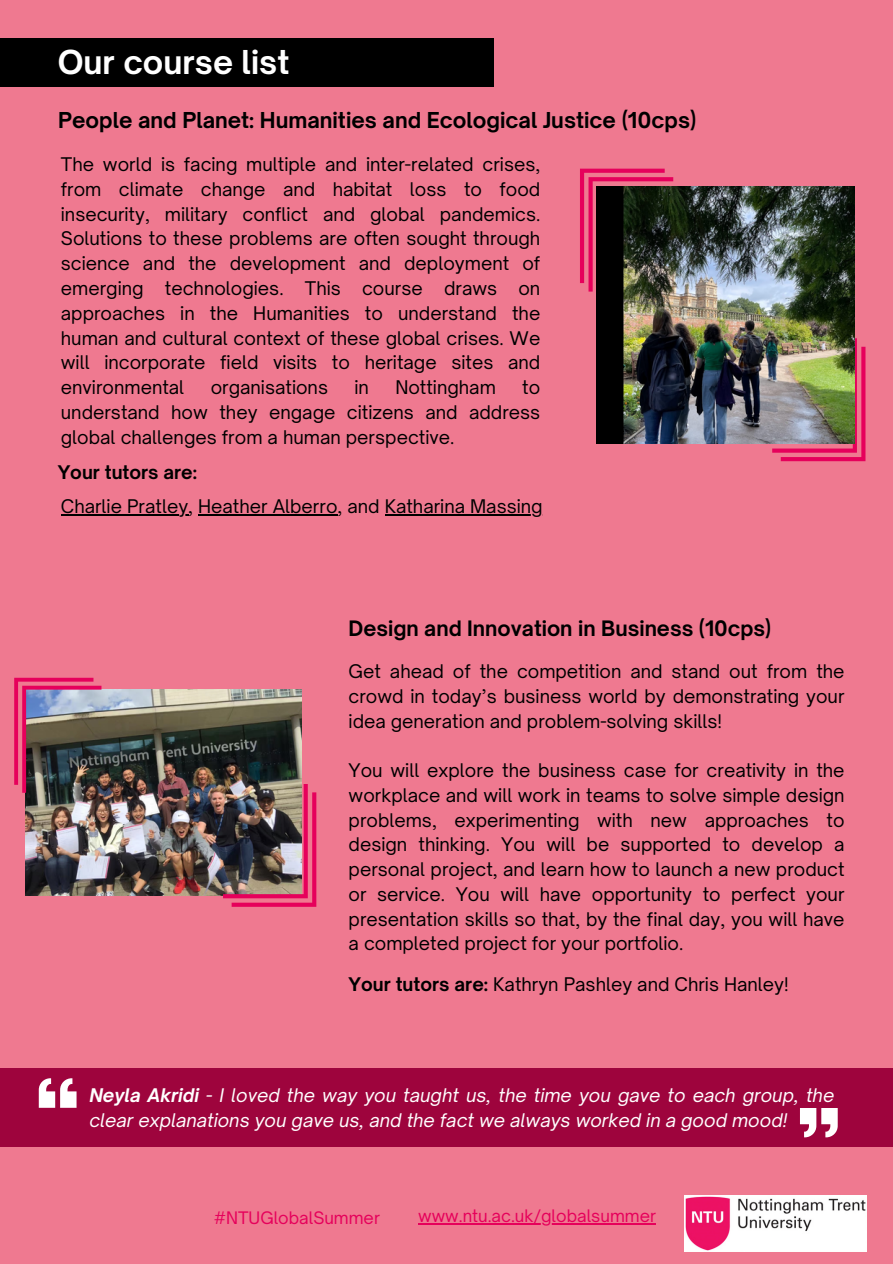
<style>
.page{position:relative;width:893px;height:1264px;background:#fff}
.page>*{position:absolute;margin:0;border:0;box-sizing:border-box;transform-origin:0 0}
.t1{font:700 31.5px "Open Sauce One";color:#fff}
.t2{font:700 21px "Open Sauce One";color:#000}
.t3{font:700 20.4px "Open Sauce One";color:#000}
.t4{font:18px/24.8px "Open Sauce One";color:#000;text-align:justify}
.t5{font:italic 18px/24.8px "Open Sauce One";color:#fff}
.t6{font:700 18px "Open Sauce One";color:#000}
.t7{font:16.5px "Open Sauce One";color:#e6005b}
.s1{font-weight:700}
</style>
<div class="page">
<div style="left:0;top:0;width:892px;height:1263px;background:#ef7990"></div>
<div style="left:0;top:38px;width:493px;height:49px;background:#000"></div>
<div style="left:0;top:1068px;width:892px;height:78px;background:#9e043d"></div>
<svg style="left:39px;top:1078px;width:37px;height:29px"></svg>
<svg style="left:580px;top:169px;width:93px;height:122px"></svg>
<svg style="left:772px;top:338px;width:93px;height:123px"></svg>
<img style="left:684px;top:1195px;width:182px;height:56px">
<img style="left:596px;top:186px;width:258px;height:258px">
<img style="left:25px;top:689px;width:276px;height:206px">
<hr style="left:418px;top:1223px;width:238px;height:1px;background:#e6005b">
<hr style="left:61px;top:514px;width:127px;height:1px;background:#000">
<hr style="left:198px;top:514px;width:139px;height:1px;background:#000">
<hr style="left:384px;top:514px;width:158px;height:1px;background:#000">
<img style="left:14px;top:677px;width:87px;height:115px">
<img style="left:223px;top:784px;width:93px;height:122px">
<svg style="left:800px;top:1108px;width:37px;height:29px"></svg>
<p class="t1" style="left:58px;top:42px;width:233px">Our course list</p>
<h3 class="t2" style="left:58px;top:107px;width:639px">People and Planet: Humanities and Ecological Justice (10cps)</h3>
<p class="t4" style="left:61px;top:152px;width:481px">The world is facing multiple and inter-related crises, from climate change and habitat loss to food insecurity, military conflict and global pandemics.<br>Solutions to these problems are often sought through science and the development and deployment of emerging technologies. This course draws on approaches in the Humanities to understand the human and cultural context of these global crises. We will incorporate field visits to heritage sites and environmental</p>
<p class="t4" style="left:211px;top:375px;width:119px">organisations</p>
<p class="t4" style="left:354px;top:375px;width:16px">in</p>
<p class="t4" style="left:395px;top:375px;width:102px">Nottingham</p>
<p class="t4" style="left:61px;top:375px;width:481px;text-indent:461px">to understand how they engage citizens and address global challenges from a human perspective.</p>
<h2 class="t6" style="left:58px;top:460px;width:141px">Your tutors are:</h2>
<p class="t4" style="left:61px;top:494px;width:483px">Charlie Pratley, Heather Alberro, and Katharina Massing</p>
<p class="t3" style="left:348px;top:615px;width:424px">Design and Innovation in Business (10cps)</p>
<p class="t4" style="left:348px;top:658px;width:497px">Get ahead of the competition and stand out from the crowd in today’s business world by demonstrating your idea generation and problem-solving skills!</p>
<p class="t4" style="left:348px;top:757px;width:497px">You will explore the business case for creativity in the workplace and will work in teams to solve simple design problems, experimenting with new approaches to design thinking. You will be supported to develop a personal project, and learn how to launch a new product or service. You will have opportunity to perfect your presentation skills so that, by the final day, you will have a completed project for your portfolio.</p>
<p class="t4" style="left:348px;top:972px;width:441px"><span class="s1">Your tutors are:</span> Kathryn Pashley and Chris Hanley!</p>
<p class="t5" style="left:89px;top:1082px;width:746px"><span class="s1">Neyla Akridi</span> - I loved the way you taught us, the time you gave to each group, the clear explanations you gave us, and the fact we always worked in a good mood!</p>
<p class="t7" style="left:214px;top:1206px;width:168px">#NTUGlobalSummer</p>
<p class="t7" style="left:418px;top:1205px;width:239px">www.ntu.ac.uk/globalsummer</p>
</div>
